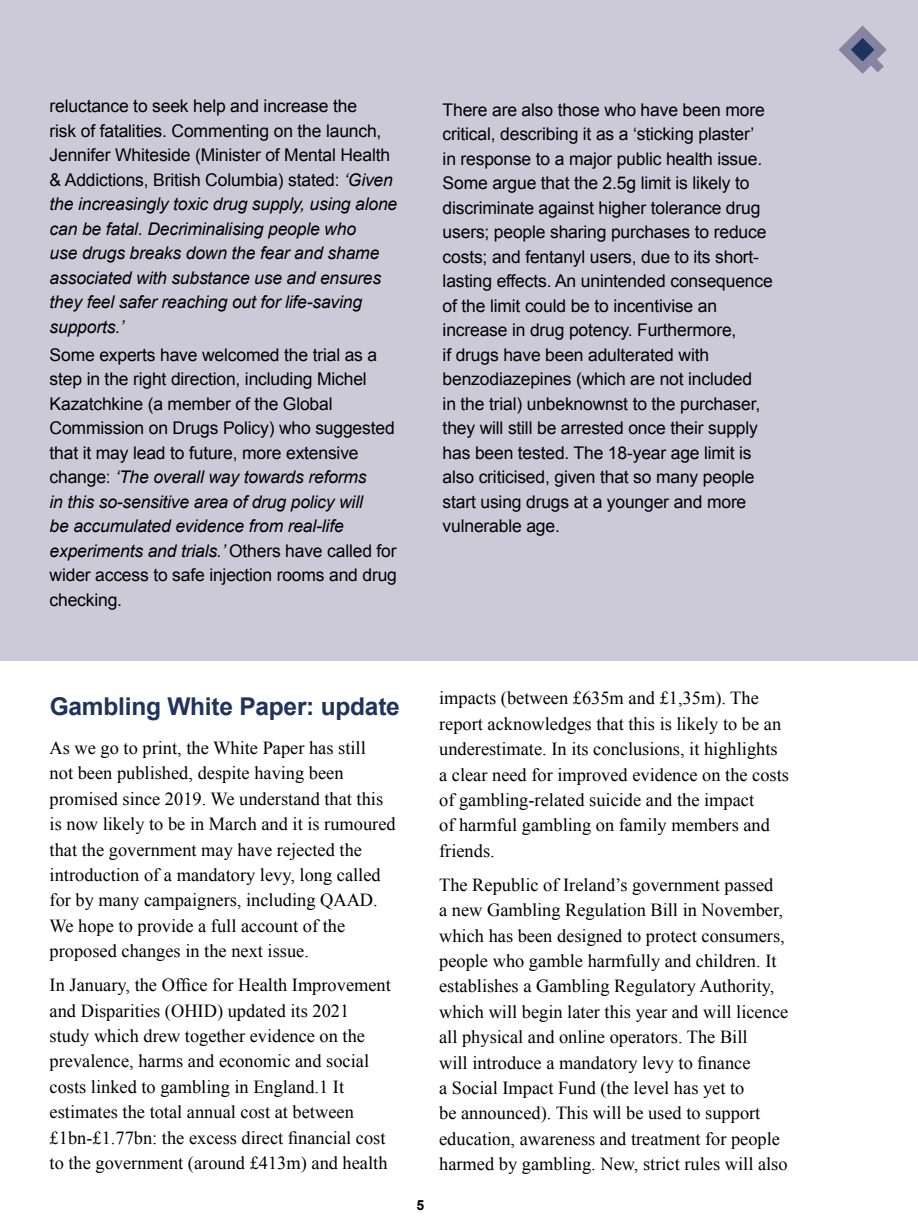
<style>
.page{position:relative;width:918px;height:1231px;background:#fff}
.page>*{position:absolute;margin:0;border:0;box-sizing:border-box;transform-origin:0 0}
.t1{font:700 24.5px "Arial";letter-spacing:-.01em;color:#1f335c}
.t2{font:18.38px/25.4px "Times New Roman";color:#000}
.t3{font:17.5px/24.5px "Arial";letter-spacing:-.01em;color:#000}
.t4{font:italic 17.5px/24.5px "Arial";letter-spacing:-.01em;color:#000}
.t5{font:700 14px "Arial";color:#000}
.s1{font-style:normal}
.s2{font-style:italic}
</style>
<div class="page">
<div style="left:0;top:0;width:918px;height:660px;background:#cccad8"></div>
<svg style="left:838px;top:25px;width:49px;height:49px"></svg>
<p class="t4" style="left:50px;top:94px;width:349px"><span class="s1">reluctance to seek help and increase the<br>risk of fatalities. Commenting on the launch, Jennifer Whiteside (Minister of Mental Health &amp; Addictions, British Columbia) stated:</span> ‘Given the increasingly toxic drug supply, using alone can be fatal. Decriminalising people who<br>use drugs breaks down the fear and shame associated with substance use and ensures they feel safer reaching out for life-saving supports.’</p>
<p class="t3" style="left:50px;top:342px;width:349px">Some experts have welcomed the trial as a step in the right direction, including Michel Kazatchkine (a member of the Global Commission on Drugs Policy) who suggested that it may lead to future, more extensive change: <span class="s2">‘The overall way towards reforms<br>in this so-sensitive area of drug policy will<br>be accumulated evidence from real-life experiments and trials.’</span> Others have called for wider access to safe injection rooms and drug checking.</p>
<p class="t3" style="left:443px;top:97px;width:332px">There are also those who have been more critical, describing it as a ‘sticking plaster’<br>in response to a major public health issue.<br>Some argue that the 2.5g limit is likely to discriminate against higher tolerance drug users; people sharing purchases to reduce costs; and fentanyl users, due to its short&shy;lasting effects. An unintended consequence of the limit could be to incentivise an increase in drug potency. Furthermore,<br>if drugs have been adulterated with benzodiazepines (which are not included<br>in the trial) unbeknownst to the purchaser, they will still be arrested once their supply has been tested. The 18-year age limit is also criticised, given that so many people start using drugs at a younger and more vulnerable age.</p>
<h1 class="t1" style="left:50px;top:690px;width:352px">Gambling White Paper: update</h1>
<p class="t2" style="left:439px;top:685px;width:351px">impacts (between £635m and £1,35m). The report acknowledges that this is likely to be an underestimate. In its conclusions, it highlights a clear need for improved evidence on the costs of gambling-related suicide and the impact<br>of harmful gambling on family members and friends.</p>
<p class="t2" style="left:439px;top:871px;width:351px">The Republic of Ireland’s government passed<br>a new Gambling Regulation Bill in November, which has been designed to protect consumers, people who gamble harmfully and children. It establishes a Gambling Regulatory Authority, which will begin later this year and will licence all physical and online operators. The Bill<br>will introduce a mandatory levy to finance<br>a Social Impact Fund (the level has yet to<br>be announced). This will be used to support education, awareness and treatment for people harmed by gambling. New, strict rules will also</p>
<p class="t2" style="left:50px;top:734px;width:348px">As we go to print, the White Paper has still<br>not been published, despite having been promised since 2019. We understand that this is now likely to be in March and it is rumoured that the government may have rejected the introduction of a mandatory levy, long called for by many campaigners, including QAAD.<br>We hope to provide a full account of the proposed changes in the next issue.</p>
<p class="t2" style="left:50px;top:972px;width:343px">In January, the Office for Health Improvement and Disparities (OHID) updated its 2021 study which drew together evidence on the prevalence, harms and economic and social costs linked to gambling in England.1 It estimates the total annual cost at between £1bn-£1.77bn: the excess direct financial cost to the government (around £413m) and health</p>
<p class="t5" style="left:416px;top:1195px;width:9px">5</p>
</div>
